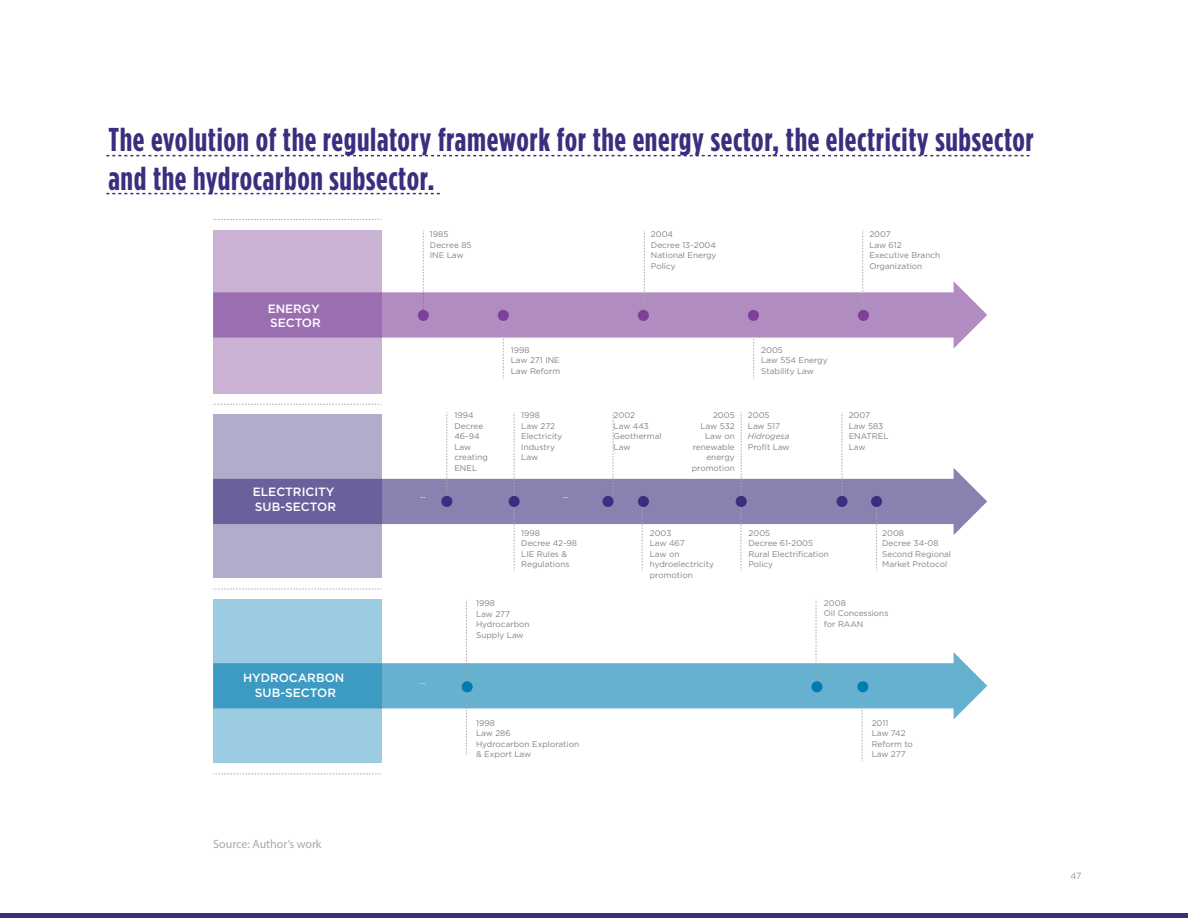
<style>
.page{position:relative;width:1188px;height:918px;background:#fff}
.page>*{position:absolute;margin:0;border:0;box-sizing:border-box;transform-origin:0 0}
.t1{font:700 condensed 33px/39px "Gotham HTF";letter-spacing:.02em;color:#3d2d7e}
.t2{font:500 12px/14.4px "Gotham HTF";color:#fff}
.t3{font:12px "Myriad Pro";color:#a8a9ad}
.t4{font:9px "Gotham HTF";color:#939598}
.t5{font:8.25px/10.5px "Gotham HTF";color:#808285}
.t6{font:8.25px "Gotham HTF";color:#fff}
.t7{font:italic 8.25px "Gotham HTF";color:#808285}
</style>
<div class="page">
<hr style="left:0;top:914px;width:1188px;height:4px;background:#3d2d7e">
<div style="left:213px;top:230px;width:168px;height:164px;background:#cbb3d6"></div>
<div style="left:213px;top:414px;width:168px;height:164px;background:#b2abcb"></div>
<div style="left:213px;top:600px;width:168px;height:163px;background:#9acbe0"></div>
<svg style="left:213px;top:219px;width:169px;height:1px"></svg>
<svg style="left:423px;top:230px;width:1px;height:50px"></svg>
<svg style="left:213px;top:589px;width:169px;height:1px"></svg>
<svg style="left:213px;top:404px;width:169px;height:1px"></svg>
<svg style="left:213px;top:773px;width:169px;height:1px"></svg>
<svg style="left:213px;top:281px;width:774px;height:68px;fill:#b08cc1"></svg>
<svg style="left:213px;top:468px;width:774px;height:67px;fill:#8a81b1"></svg>
<svg style="left:213px;top:652px;width:774px;height:67px;fill:#66b0d0"></svg>
<svg style="left:514px;top:507px;width:1px;height:64px"></svg>
<svg style="left:642px;top:507px;width:1px;height:64px"></svg>
<svg style="left:741px;top:507px;width:1px;height:64px"></svg>
<svg style="left:876px;top:507px;width:1px;height:64px"></svg>
<svg style="left:503px;top:321px;width:1px;height:58px"></svg>
<svg style="left:816px;top:600px;width:1px;height:81px"></svg>
<svg style="left:446px;top:413px;width:1px;height:82px"></svg>
<svg style="left:514px;top:413px;width:1px;height:82px"></svg>
<svg style="left:613px;top:413px;width:1px;height:82px"></svg>
<svg style="left:741px;top:413px;width:1px;height:82px"></svg>
<svg style="left:842px;top:413px;width:1px;height:82px"></svg>
<svg style="left:466px;top:600px;width:1px;height:155px"></svg>
<svg style="left:862px;top:693px;width:1px;height:69px"></svg>
<svg style="left:644px;top:230px;width:1px;height:80px"></svg>
<svg style="left:862px;top:230px;width:1px;height:80px"></svg>
<div style="left:638px;top:496px;width:11px;height:11px;background:#3d2d7e;border-radius:50%"></div>
<div style="left:441px;top:496px;width:11px;height:11px;background:#3d2d7e;border-radius:50%"></div>
<div style="left:509px;top:496px;width:11px;height:11px;background:#3d2d7e;border-radius:50%"></div>
<div style="left:603px;top:496px;width:11px;height:11px;background:#3d2d7e;border-radius:50%"></div>
<div style="left:837px;top:496px;width:11px;height:11px;background:#3d2d7e;border-radius:50%"></div>
<div style="left:736px;top:496px;width:11px;height:11px;background:#3d2d7e;border-radius:50%"></div>
<div style="left:871px;top:496px;width:11px;height:11px;background:#3d2d7e;border-radius:50%"></div>
<div style="left:811px;top:681px;width:11px;height:11px;background:#007cb1;border-radius:50%"></div>
<div style="left:857px;top:681px;width:11px;height:11px;background:#007cb1;border-radius:50%"></div>
<div style="left:462px;top:681px;width:11px;height:11px;background:#007cb1;border-radius:50%"></div>
<div style="left:418px;top:310px;width:11px;height:11px;background:#7c4099;border-radius:50%"></div>
<div style="left:498px;top:310px;width:11px;height:11px;background:#7c4099;border-radius:50%"></div>
<div style="left:638px;top:310px;width:11px;height:11px;background:#7c4099;border-radius:50%"></div>
<svg style="left:753px;top:321px;width:1px;height:58px"></svg>
<div style="left:748px;top:310px;width:11px;height:11px;background:#7c4099;border-radius:50%"></div>
<div style="left:858px;top:310px;width:11px;height:11px;background:#7c4099;border-radius:50%"></div>
<svg style="left:106px;top:155px;width:923px;height:1px"></svg>
<svg style="left:106px;top:193px;width:334px;height:1px"></svg>
<h1 class="t1" style="left:108px;top:119px;width:927px">The evolution of the regulatory framework for the energy sector, the electricity subsector and the hydrocarbon subsector.</h1>
<h2 class="t2" style="left:268px;top:301px;width:55px">ENERGY<br>SECTOR</h2>
<h2 class="t2" style="left:253px;top:485px;width:85px">ELECTRICITY<br>SUB-SECTOR</h2>
<h2 class="t2" style="left:243px;top:671px;width:103px;text-align:center">HYDROCARBON<br>SUB-SECTOR</h2>
<h2 class="t3" style="left:213px;top:837px;width:110px">Source: Author’s work</h2>
<p class="t5" style="left:430px;top:229px;width:43px">1985<br>Decree 85<br>INE Law</p>
<p class="t5" style="left:651px;top:229px;width:67px">2004<br>Decree 13-2004<br>National Energy<br>Policy</p>
<p class="t5" style="left:869px;top:229px;width:72px">2007<br>Law 612<br>Executive Branch<br>Organization</p>
<p class="t6" style="left:420px;top:491px;width:8px">...</p>
<p class="t6" style="left:420px;top:676px;width:8px">...</p>
<p class="t5" style="left:454px;top:410px;width:35px">1994<br>Decree<br>46-94<br>Law creating<br>ENEL</p>
<p class="t5" style="left:511px;top:344px;width:51px">1998<br>Law 271 INE<br>Law Reform</p>
<p class="t5" style="left:761px;top:344px;width:68px">2005<br>Law 554 Energy<br>Stability Law</p>
<p class="t5" style="left:521px;top:410px;width:43px">1998<br>Law 272<br>Electricity<br>Industry<br>Law</p>
<p class="t5" style="left:614px;top:410px;width:50px">2002<br>Law 443<br>Geothermal<br>Law</p>
<p class="t5" style="left:692px;top:410px;width:45px;text-align:right">2005<br>Law 532<br>Law on renewable energy promotion</p>
<p class="t5" style="left:748px;top:410px;width:34px">2005<br>Law 517</p>
<p class="t7" style="left:748px;top:432px;width:43px">Hidrogesa</p>
<p class="t5" style="left:748px;top:442px;width:43px">Profit Law</p>
<p class="t6" style="left:563px;top:491px;width:8px">...</p>
<p class="t5" style="left:849px;top:410px;width:41px">2007<br>Law 583<br>ENATREL<br>Law</p>
<p class="t5" style="left:521px;top:527px;width:57px">1998<br>Decree 42-98<br>LIE Rules &amp;<br>Regulations</p>
<p class="t5" style="left:650px;top:527px;width:66px">2003<br>Law 467<br>Law on hydroelectricity promotion</p>
<p class="t5" style="left:749px;top:527px;width:82px">2005<br>Decree 61-2005<br>Rural Electrification<br>Policy</p>
<p class="t5" style="left:882px;top:527px;width:70px">2008<br>Decree 34-08<br>Second Regional<br>Market Protocol</p>
<p class="t5" style="left:824px;top:597px;width:66px">2008<br>Oil Concessions for RAAN</p>
<p class="t5" style="left:476px;top:598px;width:55px">1998<br>Law 277<br>Hydrocarbon<br>Supply Law</p>
<p class="t5" style="left:476px;top:717px;width:105px">1998<br>Law 286<br>Hydrocarbon Exploration &amp; Export Law</p>
<p class="t5" style="left:872px;top:717px;width:43px">2011<br>Law 742<br>Reform to<br>Law 277</p>
<p class="t4" style="left:1070px;top:871px;width:13px">47</p>
</div>
